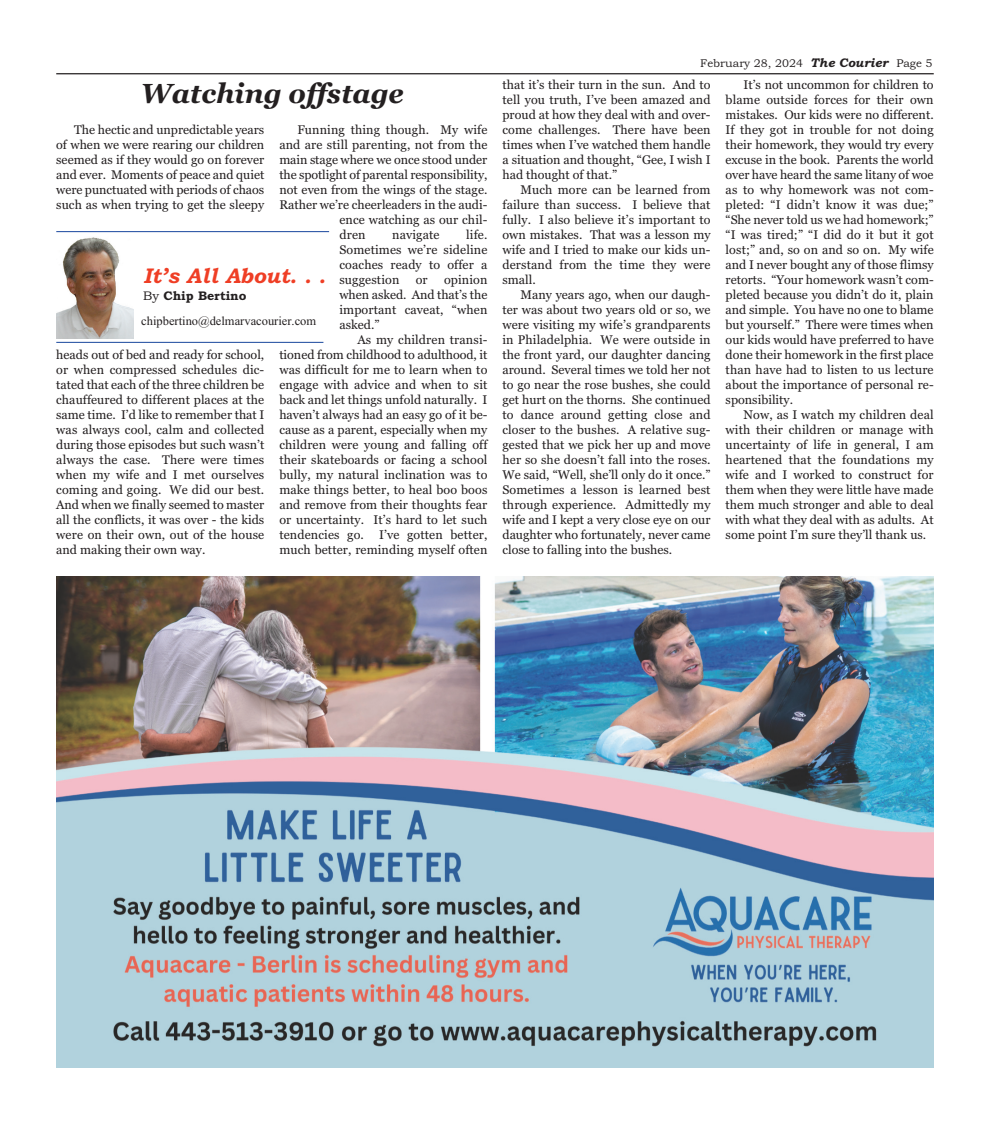
<style>
.page{position:relative;width:990px;height:1125px;background:#fff}
.page>*{position:absolute;margin:0;border:0;box-sizing:border-box;transform-origin:0 0}
.t1{font:italic 700 27.5px "Georgia";color:#231f20}
.t2{font:italic 700 21.25px "Bookman Old Style";color:#ef3e25}
.t3{font:12.5px/15px "Georgia";color:#231f20;text-align:justify}
.t4{font:12.5px "Times New Roman";color:#231f20}
.t5{font:700 12.5px "Bookman Old Style";color:#231f20}
.t6{font:11.25px "Bookman Old Style";color:#231f20}
.s1{font-weight:400}
.s2{font-weight:700;font-style:italic;font-size:12.5px}
</style>
<div class="page">
<hr style="left:56px;top:73px;width:878px;height:1px;background:#231f20">
<img style="left:56px;top:237px;width:77px;height:101px">
<hr style="left:56px;top:231px;width:273px;height:1px;background:#18469d">
<hr style="left:56px;top:342px;width:267px;height:1px;background:#18469d">
<img style="left:56px;top:577px;width:878px;height:490px">
<h1 class="t1" style="left:141px;top:78px;width:265px">Watching offstage</h1>
<p class="t3" style="left:56px;top:124px;width:210px;text-indent:18px">The hectic and unpredictable years of when we were rearing our children seemed as if they would go on forever and ever. Moments of peace and quiet were punctuated with periods of chaos such as when trying to get the sleepy</p>
<p class="t3" style="left:297px;top:124px;width:192px">Funning thing though. My wife</p>
<p class="t3" style="left:279px;top:139px;width:210px">and are still parenting, not from the</p>
<p class="t3" style="left:279px;top:154px;width:210px">main stage where we once stood under</p>
<p class="t3" style="left:279px;top:169px;width:210px">the spotlight of parental responsibility,</p>
<p class="t3" style="left:279px;top:184px;width:210px">not even from the wings of the stage.</p>
<p class="t3" style="left:279px;top:199px;width:210px">Rather we’re cheerleaders in the audi-</p>
<p class="t3" style="left:339px;top:214px;width:149px">ence watching as our chil-</p>
<p class="t3" style="left:339px;top:229px;width:28px">dren</p>
<p class="t3" style="left:392px;top:229px;width:49px">navigate</p>
<p class="t3" style="left:339px;top:229px;width:150px;text-indent:127px">life.<br>Sometimes we’re sideline coaches ready to offer a suggestion</p>
<h2 class="t2" style="left:143px;top:263px;width:184px">It’s All About. . .</h2>
<p class="t5" style="left:143px;top:288px;width:105px"><span class="s1">By</span> Chip Bertino</p>
<p class="t4" style="left:141px;top:313px;width:177px">chipbertino@delmarvacourier.com</p>
<p class="t3" style="left:339px;top:274px;width:150px;text-indent:105px">opinion when asked. And that’s the important caveat, “when asked.”</p>
<p class="t3" style="left:279px;top:334px;width:210px;text-indent:78px">As my children transi&shy;tioned from childhood to adulthood, it was difficult for me to learn when to engage with advice and when to sit back and let things unfold naturally. I haven’t always had an easy go of it be&shy;cause as a parent, especially when my children were young and falling off their skateboards or facing a school bully, my natural inclination was to make things better, to heal boo boos and remove from their thoughts fear or uncertainty. It’s hard to let such tendencies go. I’ve gotten better, much better, reminding myself often</p>
<p class="t3" style="left:416px;top:274px;width:13px">or</p>
<p class="t3" style="left:56px;top:349px;width:210px">heads out of bed and ready for school, or when compressed schedules dic&shy;tated that each of the three children be chauffeured to different places at the same time. I’d like to remember that I was always cool, calm and collected during those episodes but such wasn’t always the case. There were times when my wife and I met ourselves coming and going. We did our best.<br>And when we finally seemed to master all the conflicts, it was over - the kids were on their own, out of the house and making their own way.</p>
<p class="t6" style="left:700px;top:56px;width:234px">February 28, 2024 <span class="s2">The Courier</span> Page 5</p>
<p class="t3" style="left:502px;top:78px;width:210px">that it’s their turn in the sun. And to tell you truth, I’ve been amazed and proud at how they deal with and over&shy;come challenges. There have been times when I’ve watched them handle a situation and thought, “Gee, I wish I had thought of that.”</p>
<p class="t3" style="left:502px;top:183px;width:210px;text-indent:18px">Much more can be learned from failure than success. I believe that fully. I also believe it’s important to own mistakes. That was a lesson my wife and I tried to make our kids un&shy;derstand from the time they were small.</p>
<p class="t3" style="left:502px;top:288px;width:210px;text-indent:18px">Many years ago, when our daugh&shy;ter was about two years old or so, we were visiting my wife’s grandparents in Philadelphia. We were outside in the front yard, our daughter dancing around. Several times we told her not to go near the rose bushes, she could get hurt on the thorns. She continued to dance around getting close and closer to the bushes. A relative sug&shy;gested that we pick her up and move her so she doesn’t fall into the roses.<br>We said, “Well, she’ll only do it once.” Sometimes a lesson is learned best through experience. Admittedly my wife and I kept a very close eye on our daughter who fortunately, never came close to falling into the bushes.</p>
<p class="t3" style="left:726px;top:78px;width:210px;text-indent:18px">It’s not uncommon for children to blame outside forces for their own mistakes. Our kids were no different.<br>If they got in trouble for not doing their homework, they would try every excuse in the book. Parents the world over have heard the same litany of woe as to why homework was not com&shy;pleted: “I didn’t know it was due;” “She never told us we had homework;” “I was tired;” “I did do it but it got lost;” and, so on and so on. My wife and I never bought any of those flimsy retorts. “Your homework wasn’t com&shy;pleted because you didn’t do it, plain and simple. You have no one to blame but yourself.” There were times when our kids would have preferred to have done their homework in the first place than have had to listen to us lecture about the importance of personal re&shy;sponsibility.</p>
<p class="t3" style="left:726px;top:408px;width:210px;text-indent:18px">Now, as I watch my children deal with their children or manage with uncertainty of life in general, I am heartened that the foundations my wife and I worked to construct for them when they were little have made them much stronger and able to deal with what they deal with as adults. At some point I’m sure they’ll thank us.</p>
</div>
